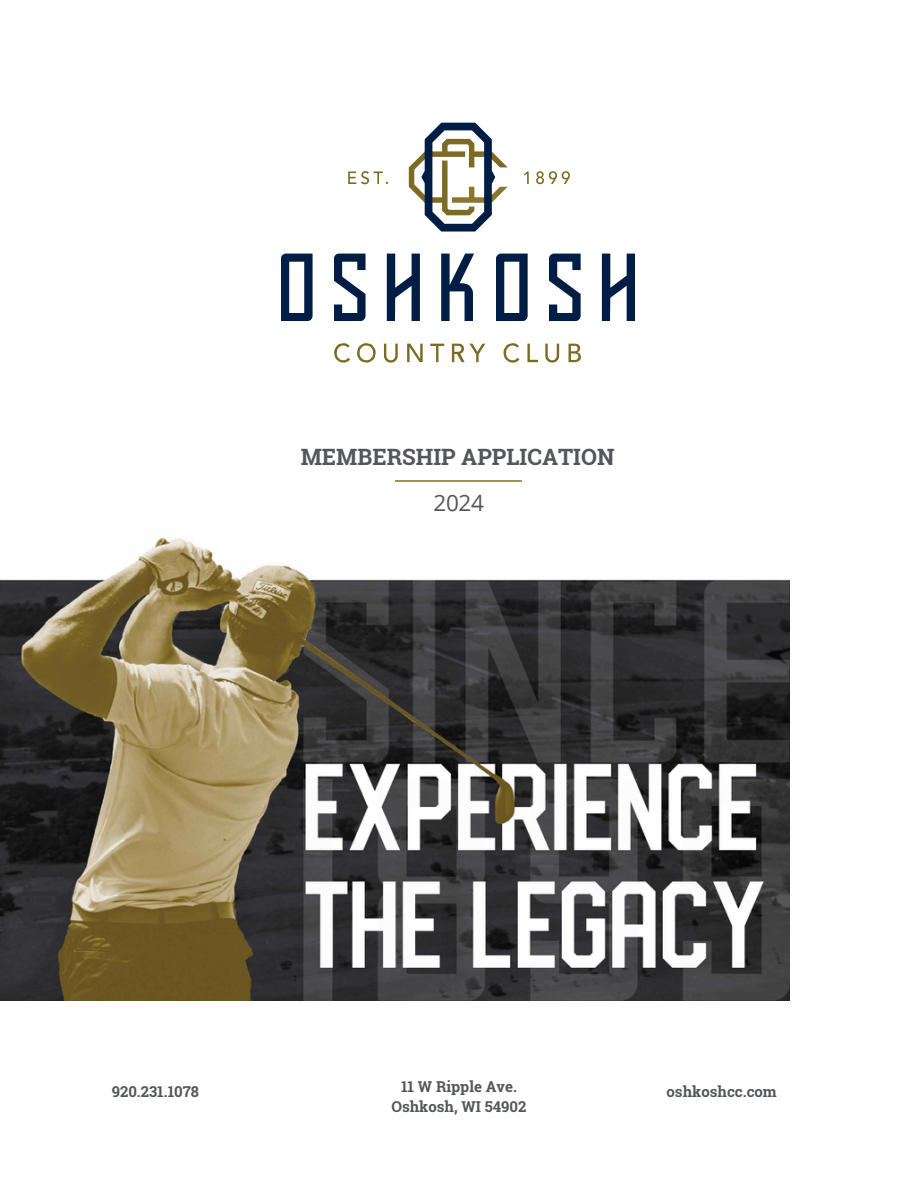
<style>
.page{position:relative;width:918px;height:1188px;background:#fff}
.page>*{position:absolute;margin:0;border:0;box-sizing:border-box;transform-origin:0 0}
.t1{font:700 22.5px "Roboto Slab";color:#54565a}
.t2{font:22.5px "Open Sans";color:#53555a}
.t3{font:700 15px "Roboto Slab";color:#54565a}
</style>
<div class="page">
<svg style="left:281px;top:254px;width:32px;height:67px"></svg>
<svg style="left:334px;top:254px;width:32px;height:67px"></svg>
<svg style="left:348px;top:171px;width:40px;height:13px"></svg>
<svg style="left:387px;top:254px;width:33px;height:67px"></svg>
<svg style="left:441px;top:254px;width:33px;height:67px"></svg>
<svg style="left:334px;top:343px;width:16px;height:20px"></svg>
<svg style="left:357px;top:343px;width:19px;height:20px"></svg>
<svg style="left:384px;top:344px;width:14px;height:19px"></svg>
<svg style="left:407px;top:344px;width:16px;height:18px"></svg>
<svg style="left:430px;top:344px;width:14px;height:18px"></svg>
<svg style="left:452px;top:344px;width:33px;height:18px"></svg>
<svg style="left:409px;top:123px;width:99px;height:109px"></svg>
<hr style="left:396px;top:480px;width:126px;height:2px;background:#a19159">
<svg style="left:496px;top:254px;width:32px;height:67px"></svg>
<svg style="left:524px;top:171px;width:5px;height:13px"></svg>
<svg style="left:536px;top:171px;width:34px;height:13px"></svg>
<svg style="left:549px;top:254px;width:32px;height:67px"></svg>
<svg style="left:503px;top:343px;width:16px;height:20px"></svg>
<svg style="left:527px;top:344px;width:11px;height:18px"></svg>
<svg style="left:545px;top:344px;width:14px;height:19px"></svg>
<svg style="left:569px;top:344px;width:12px;height:18px"></svg>
<svg style="left:602px;top:254px;width:33px;height:67px"></svg>
<img style="left:0;top:537px;width:789px;height:464px">
<p class="t1" style="left:301px;top:442px;width:315px">MEMBERSHIP APPLICATION</p>
<h1 class="t2" style="left:434px;top:487px;width:52px">2024</h1>
<p class="t3" style="left:112px;top:1082px;width:89px">920.231.1078</p>
<p class="t3" style="left:401px;top:1076px;width:117px">11 W Ripple Ave.</p>
<p class="t3" style="left:391px;top:1096px;width:136px">Oshkosh, WI 54902</p>
<p class="t3" style="left:667px;top:1082px;width:112px">oshkoshcc.com</p>
</div>
